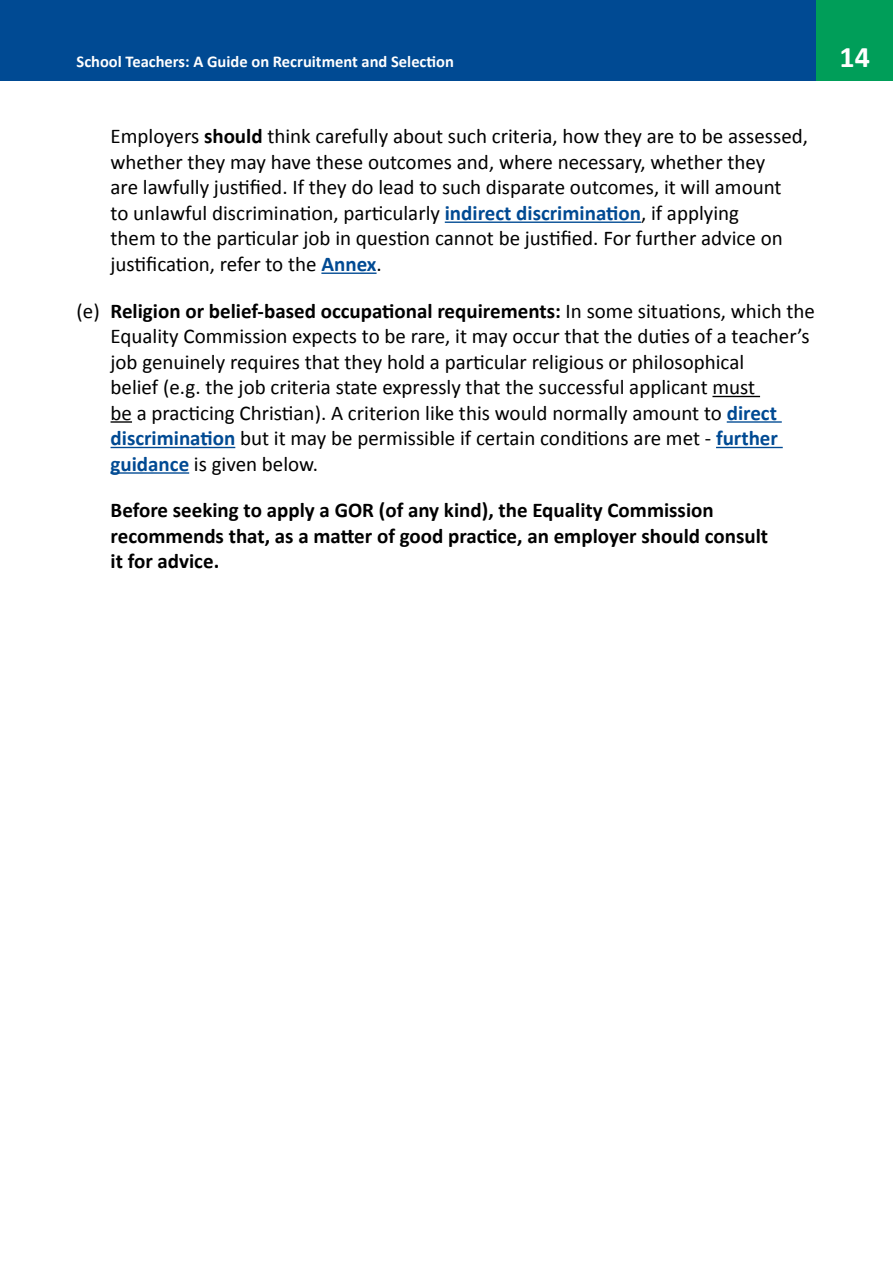
<style>
.page{position:relative;width:893px;height:1263px;background:#fff}
.page>*{position:absolute;margin:0;border:0;box-sizing:border-box;transform-origin:0 0}
.t1{font:700 30px "Calibri";color:#fff}
.P_-_Body_Indented{font:21px/25.5px "Calibri";color:#000}
.P_-_Body_Indented-2{font:700 21px/25.5px "Calibri";color:#000}
.t2{font:700 16.5px "Calibri";color:#fff}
.s1{font-weight:700}
.s2{font-weight:700;color:#004a93}
</style>
<div class="page">
<div style="left:0;top:0;width:816px;height:81px;background:#004a93"></div>
<div style="left:816px;top:0;width:77px;height:81px;background:#009e59"></div>
<hr style="left:445px;top:222px;width:196px;height:1px;background:#004a93">
<hr style="left:321px;top:273px;width:56px;height:1px;background:#004a93">
<hr style="left:712px;top:396px;width:48px;height:1px;background:#000">
<hr style="left:111px;top:421px;width:21px;height:2px;background:#000">
<hr style="left:727px;top:421px;width:55px;height:2px;background:#004a93">
<hr style="left:111px;top:447px;width:124px;height:1px;background:#004a93">
<hr style="left:716px;top:447px;width:67px;height:1px;background:#004a93">
<hr style="left:111px;top:472px;width:78px;height:2px;background:#004a93">
<p class="t2" style="left:77px;top:50px;width:379px">School Teachers: A Guide on Recruitment and Selection</p>
<h1 class="t1" style="left:839px;top:36px;width:32px">14</h1>
<p class="P_-_Body_Indented" style="left:111px;top:123px;width:699px">Employers <span class="s1">should</span> think carefully about such criteria, how they are to be assessed, whether they may have these outcomes and, where necessary, whether they<br>are lawfully justified. If they do lead to such disparate outcomes, it will amount<br>to unlawful discrimination, particularly <span class="s2">indirect discrimination</span>, if applying<br>them to the particular job in question cannot be justified. For further advice on justification, refer to the <span class="s2">Annex</span>.</p>
<p class="P_-_Body_Indented" style="left:111px;top:297px;width:706px;text-indent:-34px">(e) <span class="s1">Religion or belief-based occupational requirements:</span> In some situations, which the Equality Commission expects to be rare, it may occur that the duties of a teacher’s job genuinely requires that they hold a particular religious or philosophical<br>belief (e.g. the job criteria state expressly that the successful applicant must<br>be a practicing Christian). A criterion like this would normally amount to <span class="s2">direct discrimination</span> but it may be permissible if certain conditions are met - <span class="s2">further guidance</span> is given below.</p>
<p class="P_-_Body_Indented-2" style="left:111px;top:497px;width:659px">Before seeking to apply a GOR (of any kind), the Equality Commission recommends that, as a matter of good practice, an employer should consult it for advice.</p>
</div>
